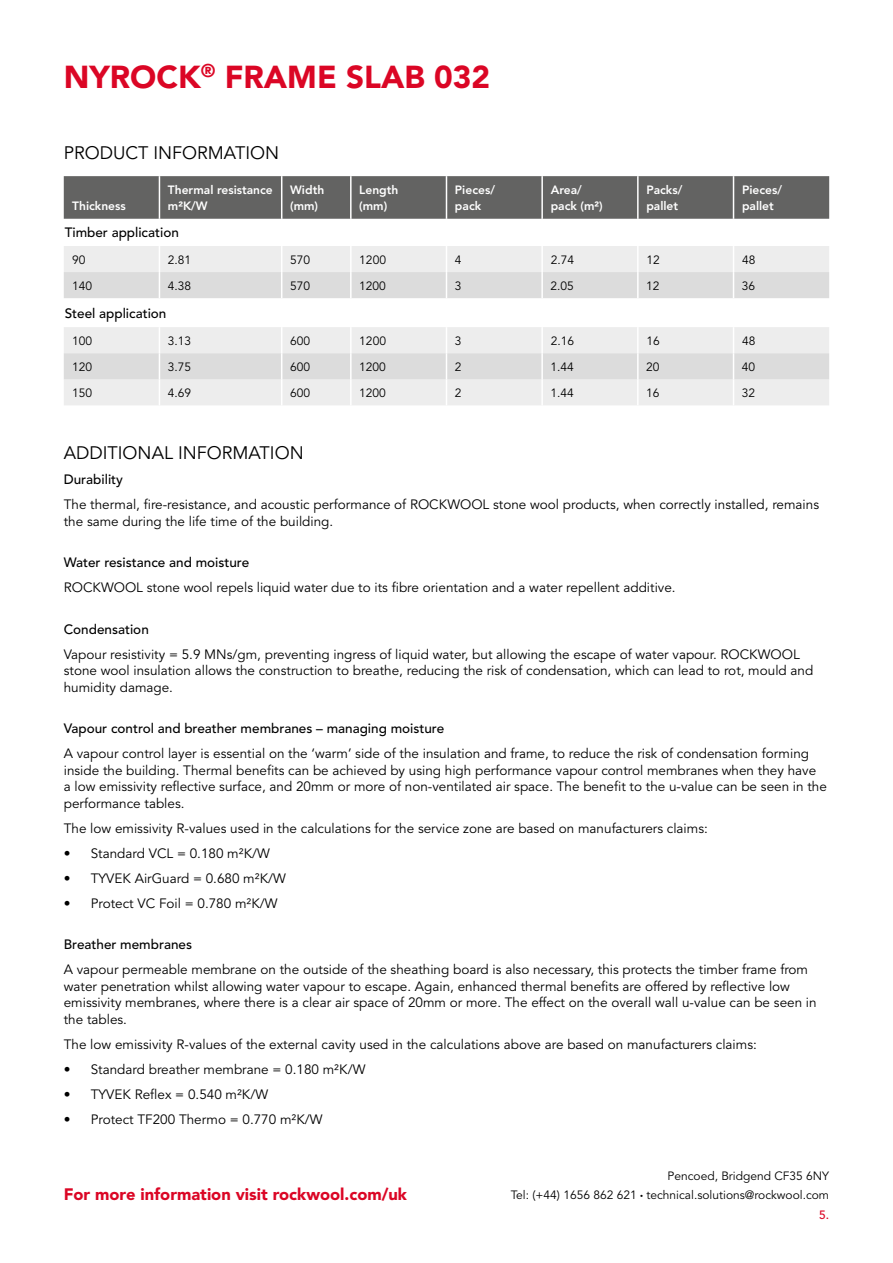
<style>
.page{position:relative;width:893px;height:1263px;background:#fff}
.page>*{position:absolute;margin:0;border:0;box-sizing:border-box;transform-origin:0 0}
.t1{font:900 31.5px "Avenir LT Std";color:#db0625}
.t2{font:18px "Avenir LT Std";color:#000}
.t3{font:900 16.5px "Avenir LT Std";color:#db0625}
.t4{font:13.5px/16.5px "Avenir LT Std";color:#000}
.t5{font:500 13.5px "Avenir LT Std";color:#000}
.t6{font:12px/19.2px "Avenir LT Std";color:#000;text-align:right}
.t7{font:800 12px/16.5px "Avenir LT Std";color:#fff}
.s1{font-size:6px}
.s2{font-weight:500;color:#db0625}
</style>
<div class="page">
<div style="left:64px;top:176px;width:765px;height:43px;background:#636362"></div>
<hr style="left:159px;top:176px;width:1px;height:43px;background:#fff">
<hr style="left:281px;top:176px;width:1px;height:43px;background:#fff">
<hr style="left:350px;top:176px;width:2px;height:43px;background:#fff">
<hr style="left:446px;top:176px;width:1px;height:43px;background:#fff">
<hr style="left:541px;top:176px;width:2px;height:43px;background:#fff">
<hr style="left:637px;top:176px;width:2px;height:43px;background:#fff">
<hr style="left:733px;top:176px;width:1px;height:43px;background:#fff">
<svg style="left:64px;top:327px;width:765px;height:78px;background:#e7e7e7"></svg>
<svg style="left:64px;top:246px;width:765px;height:52px;background:#e4e4e4"></svg>
<h1 class="t1" style="left:64px;top:58px;width:428px">NYROCK<sup>®</sup> FRAME SLAB 032</h1>
<h2 class="t2" style="left:64px;top:145px;width:217px">PRODUCT INFORMATION</h2>
<p class="t7" style="left:72px;top:199px;width:55px">Thickness</p>
<p class="t7" style="left:168px;top:182px;width:106px">Thermal resistance m²K/W</p>
<p class="t7" style="left:290px;top:182px;width:36px">Width (mm)</p>
<p class="t7" style="left:359px;top:182px;width:41px">Length (mm)</p>
<p class="t7" style="left:455px;top:182px;width:42px">Pieces/ pack</p>
<p class="t7" style="left:551px;top:182px;width:53px">Area/ pack (m²)</p>
<p class="t7" style="left:646px;top:182px;width:38px">Packs/ pallet</p>
<p class="t7" style="left:742px;top:182px;width:42px">Pieces/ pallet</p>
<p class="t5" style="left:65px;top:227px;width:116px">Timber application</p>
<p class="t6" style="left:72px;top:251px;width:15px">90</p>
<p class="t6" style="left:168px;top:251px;width:25px">2.81</p>
<p class="t6" style="left:290px;top:251px;width:22px">570</p>
<p class="t6" style="left:359px;top:251px;width:28px">1200</p>
<p class="t6" style="left:455px;top:251px;width:8px">4</p>
<p class="t6" style="left:551px;top:251px;width:25px">2.74</p>
<p class="t6" style="left:646px;top:251px;width:15px">12</p>
<p class="t6" style="left:742px;top:251px;width:15px">48</p>
<p class="t6" style="left:72px;top:277px;width:22px">140</p>
<p class="t6" style="left:168px;top:277px;width:25px">4.38</p>
<p class="t6" style="left:290px;top:277px;width:22px">570</p>
<p class="t6" style="left:359px;top:277px;width:28px">1200</p>
<p class="t6" style="left:455px;top:277px;width:8px">3</p>
<p class="t6" style="left:551px;top:277px;width:25px">2.05</p>
<p class="t6" style="left:646px;top:277px;width:15px">12</p>
<p class="t6" style="left:742px;top:277px;width:15px">36</p>
<p class="t5" style="left:65px;top:308px;width:103px">Steel application</p>
<p class="t6" style="left:72px;top:332px;width:22px">100</p>
<p class="t6" style="left:168px;top:332px;width:25px">3.13</p>
<p class="t6" style="left:290px;top:332px;width:22px">600</p>
<p class="t6" style="left:359px;top:332px;width:28px">1200</p>
<p class="t6" style="left:455px;top:332px;width:8px">3</p>
<p class="t6" style="left:551px;top:332px;width:25px">2.16</p>
<p class="t6" style="left:646px;top:332px;width:15px">16</p>
<p class="t6" style="left:742px;top:332px;width:15px">48</p>
<p class="t6" style="left:72px;top:358px;width:22px">120</p>
<p class="t6" style="left:168px;top:358px;width:25px">3.75</p>
<p class="t6" style="left:290px;top:358px;width:22px">600</p>
<p class="t6" style="left:359px;top:358px;width:28px">1200</p>
<p class="t6" style="left:455px;top:358px;width:8px">2</p>
<p class="t6" style="left:551px;top:358px;width:25px">1.44</p>
<p class="t6" style="left:646px;top:358px;width:15px">20</p>
<p class="t6" style="left:742px;top:358px;width:15px">40</p>
<p class="t6" style="left:72px;top:384px;width:22px">150</p>
<p class="t6" style="left:168px;top:384px;width:25px">4.69</p>
<p class="t6" style="left:290px;top:384px;width:22px">600</p>
<p class="t6" style="left:359px;top:384px;width:28px">1200</p>
<p class="t6" style="left:455px;top:384px;width:8px">2</p>
<p class="t6" style="left:551px;top:384px;width:25px">1.44</p>
<p class="t6" style="left:646px;top:384px;width:15px">16</p>
<p class="t6" style="left:742px;top:384px;width:15px">32</p>
<h2 class="t2" style="left:64px;top:446px;width:241px">ADDITIONAL INFORMATION</h2>
<p class="t5" style="left:64px;top:474px;width:61px">Durability</p>
<p class="t4" style="left:64px;top:498px;width:757px">The thermal, fire-resistance, and acoustic performance of ROCKWOOL stone wool products, when correctly installed, remains the same during the life time of the building.</p>
<p class="t5" style="left:64px;top:557px;width:187px">Water resistance and moisture</p>
<p class="t4" style="left:64px;top:581px;width:613px">ROCKWOOL stone wool repels liquid water due to its fibre orientation and a water repellent additive.</p>
<p class="t5" style="left:64px;top:623px;width:87px">Condensation</p>
<p class="t4" style="left:64px;top:647px;width:751px">Vapour resistivity = 5.9 MNs/gm, preventing ingress of liquid water, but allowing the escape of water vapour. ROCKWOOL stone wool insulation allows the construction to breathe, reducing the risk of condensation, which can lead to rot, mould and humidity damage.</p>
<p class="t5" style="left:64px;top:723px;width:382px">Vapour control and breather membranes – managing moisture</p>
<p class="t4" style="left:64px;top:747px;width:765px">A vapour control layer is essential on the ‘warm’ side of the insulation and frame, to reduce the risk of condensation forming inside the building. Thermal benefits can be achieved by using high performance vapour control membranes when they have<br>a low emissivity reflective surface, and 20mm or more of non-ventilated air space. The benefit to the u-value can be seen in the performance tables.</p>
<p class="t4" style="left:64px;top:821px;width:646px">The low emissivity R-values used in the calculations for the service zone are based on manufacturers claims:</p>
<p class="t4" style="left:64px;top:846px;width:208px">• Standard VCL = 0.180 m²K/W</p>
<p class="t4" style="left:64px;top:871px;width:224px">• TYVEK AirGuard = 0.680 m²K/W</p>
<p class="t4" style="left:64px;top:896px;width:215px">• Protect VC Foil = 0.780 m²K/W</p>
<p class="t5" style="left:64px;top:939px;width:130px">Breather membranes</p>
<p class="t4" style="left:64px;top:963px;width:754px">A vapour permeable membrane on the outside of the sheathing board is also necessary, this protects the timber frame from water penetration whilst allowing water vapour to escape. Again, enhanced thermal benefits are offered by reflective low emissivity membranes, where there is a clear air space of 20mm or more. The effect on the overall wall u-value can be seen in the tables.</p>
<p class="t4" style="left:64px;top:1037px;width:695px">The low emissivity R-values of the external cavity used in the calculations above are based on manufacturers claims:</p>
<p class="t4" style="left:64px;top:1062px;width:303px">• Standard breather membrane = 0.180 m²K/W</p>
<p class="t4" style="left:64px;top:1087px;width:206px">• TYVEK Reflex = 0.540 m²K/W</p>
<p class="t4" style="left:64px;top:1112px;width:260px">• Protect TF200 Thermo = 0.770 m²K/W</p>
<p class="t3" style="left:64px;top:1184px;width:345px">For more information visit rockwool.com/uk</p>
<p class="t6" style="left:511px;top:1167px;width:320px">Pencoed, Bridgend CF35 6NY<br>Tel: (+44) 1656 862 621 <span class="s1">•</span> technical.solutions@rockwool.com<br><span class="s2">5.</span></p>
</div>
